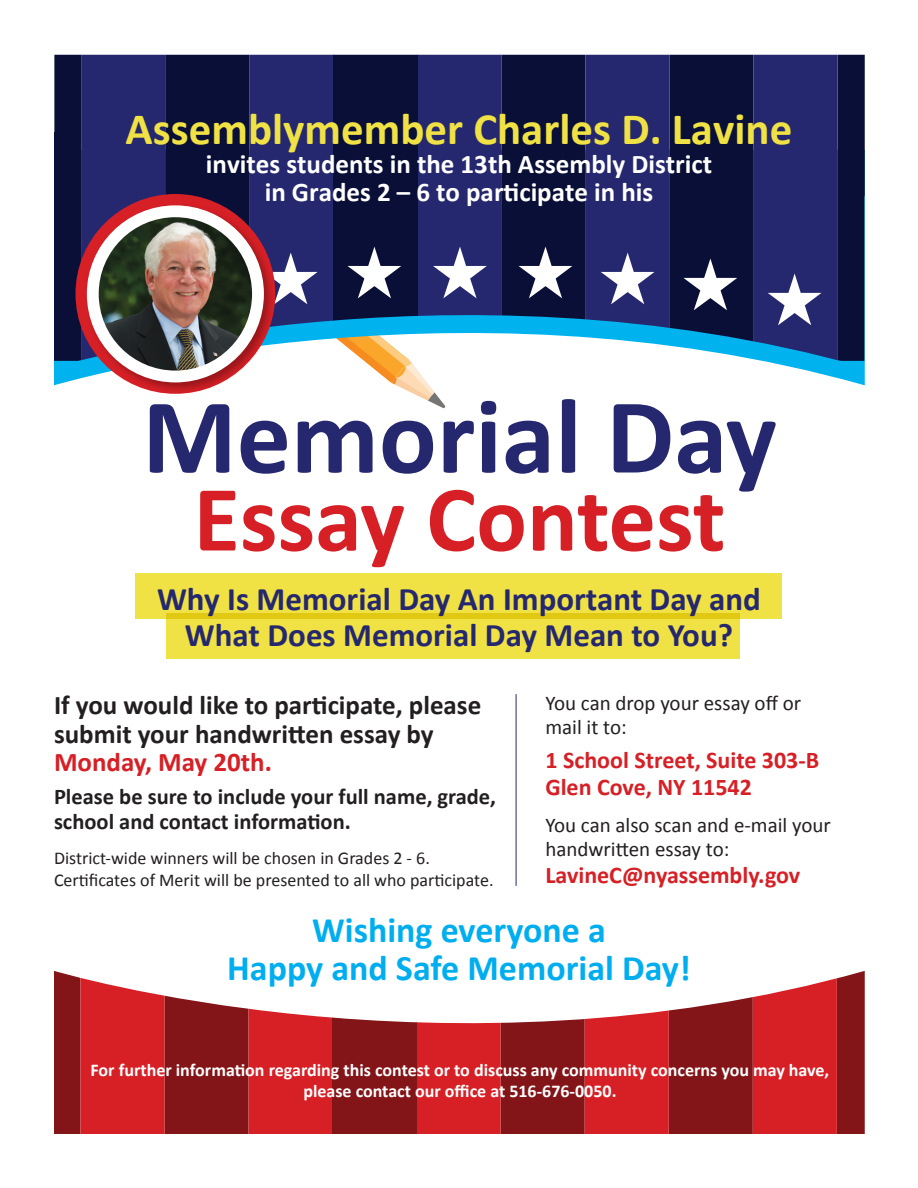
<style>
.page{position:relative;width:918px;height:1188px;background:#fff}
.page>*{position:absolute;margin:0;border:0;box-sizing:border-box;transform-origin:0 0}
.t1{font:700 108px "Calibri";color:#25286e}
.t2{font:700 94.5px "Calibri";color:#d62026}
.t3{font:72px "Zapf Dingbats";color:#fff}
.t4{font:700 45px "Calibri";color:#f0e245}
.t5{font:700 36px/37.5px "Calibri";color:#00aeef;text-align:center}
.t6{font:700 33px/36px "Calibri";color:#25286e;text-align:center}
.t7{font:700 27px/28.5px "Calibri";color:#fff;text-align:center}
.t8{font:700 27px/28.5px "Calibri";color:#231f20}
.t9{font:700 27px "Calibri";color:#d62026}
.t10{font:700 24px/27px "Calibri";color:#d62026}
.t11{font:700 22.5px/25.5px "Calibri";color:#231f20}
.t12{font:21px/24px "Calibri";color:#231f20}
.t13{font:700 18px/21px "Calibri";color:#fff;text-align:center}
.t14{font:18px/21.6px "Calibri";color:#231f20}
</style>
<div class="page">
<svg style="left:396px;top:385px;width:50px;height:24px"></svg>
<div style="left:135px;top:573px;width:647px;height:45px;background:#f0e245"></div>
<div style="left:166px;top:613px;width:574px;height:45px;background:#f0e245"></div>
<svg style="left:54px;top:361px;width:811px;height:24px"></svg>
<div style="left:54px;top:55px;width:811px;height:306px;background:#090f36"></div>
<svg style="left:81px;top:55px;width:757px;height:306px;background:#243068"></svg>
<div style="left:333px;top:55px;width:84px;height:306px;background:#090f36"></div>
<div style="left:54px;top:971px;width:811px;height:163px;background:#831417"></div>
<svg style="left:80px;top:971px;width:757px;height:163px;fill:#d62026"></svg>
<svg style="left:333px;top:971px;width:84px;height:163px;fill:#831417"></svg>
<hr style="left:516px;top:694px;width:1px;height:192px;background:#25286e">
<div style="left:75px;top:194px;width:200px;height:200px;background:#d62026;border-radius:50%"></div>
<div style="left:85px;top:203px;width:191px;height:191px;background:#831417;opacity:.75"></div>
<div style="left:87px;top:205px;width:177px;height:177px;background:#fff;border-radius:50%"></div>
<img style="left:99px;top:217px;width:153px;height:154px;border-radius:77px">
<h3 class="t4" style="left:126px;top:101px;width:668px">Assemblymember Charles D. Lavine</h3>
<h3 class="t7" style="left:206px;top:150px;width:508px">invites students in the 13th Assembly District in Grades 2 – 6 to participate in his</h3>
<h3 class="t3" style="left:261px;top:244px;width:564px">★★★★★★★</h3>
<h1 class="t1" style="left:142px;top:368px;width:636px">Memorial Day</h1>
<h2 class="t2" style="left:194px;top:459px;width:533px">Essay Contest</h2>
<h3 class="t6" style="left:157px;top:581px;width:605px">Why Is Memorial Day An Important Day and<br>What Does Memorial Day Mean to You?</h3>
<h3 class="t8" style="left:54px;top:691px;width:429px">If you would like to participate, please submit your handwritten essay by</h3>
<h3 class="t9" style="left:54px;top:745px;width:219px">Monday, May 20th.</h3>
<p class="t11" style="left:54px;top:783px;width:444px">Please be sure to include your full name, grade, school and contact information.</p>
<p class="t14" style="left:54px;top:848px;width:441px">District-wide winners will be chosen in Grades 2 - 6.<br>Certificates of Merit will be presented to all who participate.</p>
<p class="t12" style="left:545px;top:691px;width:257px">You can drop your essay off or mail it to:</p>
<h3 class="t10" style="left:545px;top:746px;width:275px">1 School Street, Suite 303-B<br>Glen Cove, NY 11542</h3>
<p class="t12" style="left:545px;top:813px;width:287px">You can also scan and e-mail your handwritten essay to:</p>
<h3 class="t10" style="left:545px;top:862px;width:256px">LavineC@nyassembly.gov</h3>
<h3 class="t5" style="left:227px;top:912px;width:465px">Wishing everyone a<br>Happy and Safe Memorial Day!</h3>
<p class="t13" style="left:91px;top:1059px;width:740px">For further information regarding this contest or to discuss any community concerns you may have, please contact our office at 516-676-0050.</p>
</div>
